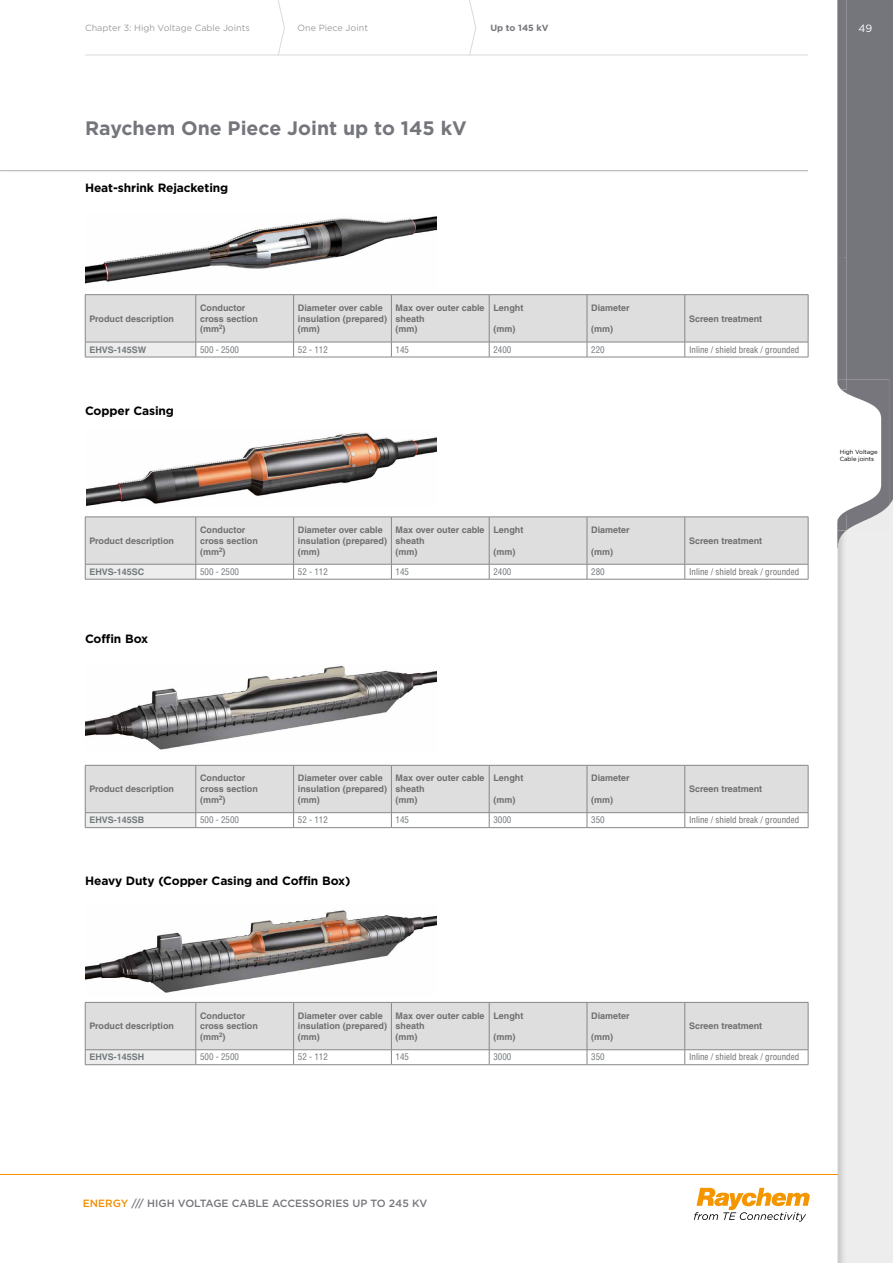
<style>
.page{position:relative;width:893px;height:1263px;background:#fff}
.page>*{position:absolute;margin:0;border:0;box-sizing:border-box;transform-origin:0 0}
.t1{font:700 19.5px "Gotham";color:#75767c}
.t2{font:700 12px "Gotham";letter-spacing:-.01em;color:#000}
.t3{font:500 10.5px "Gotham";color:#75767c}
.t4{font:10.5px "Gotham";color:#fff}
.t5{font:700 9px/10.8px "Helvetica LT Std";color:#706f6f}
.t6{font:condensed 9px "Helvetica LT Std";color:#706f6f}
.t7{font:condensed 9px "Helvetica LT Std";color:#73797c}
.t8{font:9px "Gotham";color:#9d9d9c}
.t9{font:700 9px "Helvetica LT Std";color:#73797c}
.t10{font:700 9px "Gotham";color:#75767c}
.t11{font:6px/7.2px "Gotham";letter-spacing:-.01em;color:#000}
.s1{color:#f28e00}
</style>
<div class="page">
<div style="left:838px;top:0;width:55px;height:1263px;background:#ededed"></div>
<svg style="left:838px;top:0;width:55px;height:548px;background:#909195"></svg>
<svg style="left:277px;top:0;width:8px;height:55px"></svg>
<svg style="left:469px;top:0;width:8px;height:55px"></svg>
<hr style="left:85px;top:55px;width:723px;height:1px;background:#dadada">
<svg style="left:694px;top:1188px;width:116px;height:33px"></svg>
<img style="left:85px;top:665px;width:351px;height:85px">
<img style="left:85px;top:910px;width:351px;height:83px">
<img style="left:87px;top:432px;width:349px;height:74px">
<img style="left:85px;top:216px;width:351px;height:68px">
<hr style="left:0;top:170px;width:808px;height:1px;background:#acabab">
<hr style="left:85px;top:294px;width:111px;height:1px;background:#878787">
<hr style="left:196px;top:294px;width:98px;height:1px;background:#878787">
<hr style="left:294px;top:294px;width:97px;height:1px;background:#878787">
<hr style="left:391px;top:294px;width:98px;height:1px;background:#878787">
<hr style="left:489px;top:294px;width:98px;height:1px;background:#878787">
<hr style="left:587px;top:294px;width:98px;height:1px;background:#878787">
<hr style="left:685px;top:294px;width:123px;height:1px;background:#878787">
<hr style="left:85px;top:357px;width:111px;height:1px;background:#878787">
<hr style="left:196px;top:357px;width:98px;height:1px;background:#878787">
<hr style="left:294px;top:357px;width:97px;height:1px;background:#878787">
<hr style="left:391px;top:357px;width:98px;height:1px;background:#878787">
<hr style="left:489px;top:357px;width:98px;height:1px;background:#878787">
<hr style="left:587px;top:357px;width:98px;height:1px;background:#878787">
<hr style="left:685px;top:357px;width:123px;height:1px;background:#878787">
<svg style="left:85px;top:295px;width:724px;height:62px"></svg>
<hr style="left:85px;top:579px;width:111px;height:1px;background:#878787">
<hr style="left:196px;top:579px;width:98px;height:1px;background:#878787">
<hr style="left:294px;top:579px;width:97px;height:1px;background:#878787">
<hr style="left:391px;top:579px;width:98px;height:1px;background:#878787">
<hr style="left:489px;top:579px;width:98px;height:1px;background:#878787">
<hr style="left:587px;top:579px;width:98px;height:1px;background:#878787">
<hr style="left:685px;top:579px;width:123px;height:1px;background:#878787">
<svg style="left:85px;top:517px;width:724px;height:62px"></svg>
<svg style="left:85px;top:765px;width:724px;height:63px"></svg>
<svg style="left:85px;top:1002px;width:724px;height:63px"></svg>
<p class="t8" style="left:85px;top:22px;width:166px">Chapter 3: High Voltage Cable Joints</p>
<p class="t4" style="left:858px;top:22px;width:15px">49</p>
<p class="t8" style="left:298px;top:22px;width:72px">One Piece Joint</p>
<p class="t10" style="left:490px;top:22px;width:60px">Up to 145 kV</p>
<h1 class="t1" style="left:85px;top:115px;width:383px">Raychem One Piece Joint up to 145 kV</h1>
<h2 class="t2" style="left:85px;top:180px;width:145px">Heat-shrink Rejacketing</h2>
<p class="t5" style="left:89px;top:313px;width:86px">Product description</p>
<p class="t5" style="left:200px;top:302px;width:59px">Conductor cross section (mm<sup>2</sup>)</p>
<p class="t5" style="left:298px;top:302px;width:91px">Diameter over cable insulation (prepared) (mm)</p>
<p class="t5" style="left:396px;top:302px;width:90px">Max over outer cable sheath<br>(mm)</p>
<p class="t5" style="left:493px;top:302px;width:31px">Lenght</p>
<p class="t5" style="left:493px;top:324px;width:23px">(mm)</p>
<p class="t5" style="left:591px;top:302px;width:40px">Diameter</p>
<p class="t5" style="left:591px;top:324px;width:23px">(mm)</p>
<p class="t5" style="left:689px;top:313px;width:75px">Screen treatment</p>
<p class="t9" style="left:89px;top:344px;width:58px">EHVS-145SW</p>
<p class="t7" style="left:200px;top:344px;width:40px">500 - 2500</p>
<p class="t7" style="left:298px;top:344px;width:31px">52 - 112</p>
<p class="t7" style="left:396px;top:344px;width:15px">145</p>
<p class="t7" style="left:493px;top:344px;width:19px">2400</p>
<p class="t7" style="left:591px;top:344px;width:15px">220</p>
<p class="t6" style="left:689px;top:344px;width:112px">Inline / shield break / grounded</p>
<h2 class="t2" style="left:85px;top:402px;width:90px">Copper Casing</h2>
<p class="t5" style="left:89px;top:535px;width:86px">Product description</p>
<p class="t5" style="left:200px;top:524px;width:59px">Conductor cross section (mm<sup>2</sup>)</p>
<p class="t5" style="left:298px;top:524px;width:91px">Diameter over cable insulation (prepared) (mm)</p>
<p class="t5" style="left:396px;top:524px;width:90px">Max over outer cable sheath<br>(mm)</p>
<p class="t5" style="left:493px;top:524px;width:31px">Lenght</p>
<p class="t5" style="left:493px;top:546px;width:23px">(mm)</p>
<p class="t5" style="left:591px;top:524px;width:40px">Diameter</p>
<p class="t5" style="left:591px;top:546px;width:23px">(mm)</p>
<p class="t5" style="left:689px;top:535px;width:75px">Screen treatment</p>
<p class="t9" style="left:89px;top:566px;width:56px">EHVS-145SC</p>
<p class="t7" style="left:200px;top:566px;width:40px">500 - 2500</p>
<p class="t7" style="left:298px;top:566px;width:31px">52 - 112</p>
<p class="t7" style="left:396px;top:566px;width:15px">145</p>
<p class="t7" style="left:493px;top:566px;width:19px">2400</p>
<p class="t7" style="left:591px;top:566px;width:15px">280</p>
<p class="t6" style="left:689px;top:566px;width:112px">Inline / shield break / grounded</p>
<h2 class="t2" style="left:85px;top:631px;width:65px">Coffin Box</h2>
<p class="t11" style="left:840px;top:448px;width:39px">High Voltage<br>Cable joints</p>
<p class="t5" style="left:89px;top:783px;width:86px">Product description</p>
<p class="t5" style="left:200px;top:773px;width:59px">Conductor cross section (mm<sup>2</sup>)</p>
<p class="t5" style="left:298px;top:773px;width:91px">Diameter over cable insulation (prepared) (mm)</p>
<p class="t5" style="left:396px;top:773px;width:90px">Max over outer cable sheath<br>(mm)</p>
<p class="t5" style="left:493px;top:773px;width:31px">Lenght</p>
<p class="t5" style="left:493px;top:794px;width:23px">(mm)</p>
<p class="t5" style="left:591px;top:773px;width:40px">Diameter</p>
<p class="t5" style="left:591px;top:794px;width:23px">(mm)</p>
<p class="t5" style="left:689px;top:783px;width:75px">Screen treatment</p>
<p class="t9" style="left:89px;top:815px;width:56px">EHVS-145SB</p>
<p class="t7" style="left:200px;top:814px;width:40px">500 - 2500</p>
<p class="t7" style="left:298px;top:814px;width:31px">52 - 112</p>
<p class="t7" style="left:396px;top:814px;width:15px">145</p>
<p class="t7" style="left:493px;top:814px;width:19px">3000</p>
<p class="t7" style="left:591px;top:814px;width:15px">350</p>
<p class="t6" style="left:689px;top:814px;width:112px">Inline / shield break / grounded</p>
<h2 class="t2" style="left:85px;top:872px;width:267px">Heavy Duty (Copper Casing and Coffin Box)</h2>
<p class="t5" style="left:89px;top:1020px;width:86px">Product description</p>
<p class="t5" style="left:200px;top:1010px;width:59px">Conductor cross section (mm<sup>2</sup>)</p>
<p class="t5" style="left:298px;top:1010px;width:91px">Diameter over cable insulation (prepared) (mm)</p>
<p class="t5" style="left:396px;top:1010px;width:90px">Max over outer cable sheath<br>(mm)</p>
<p class="t5" style="left:493px;top:1010px;width:31px">Lenght</p>
<p class="t5" style="left:493px;top:1031px;width:23px">(mm)</p>
<p class="t5" style="left:591px;top:1010px;width:40px">Diameter</p>
<p class="t5" style="left:591px;top:1031px;width:23px">(mm)</p>
<p class="t5" style="left:689px;top:1020px;width:75px">Screen treatment</p>
<p class="t9" style="left:89px;top:1052px;width:56px">EHVS-145SH</p>
<p class="t7" style="left:200px;top:1051px;width:40px">500 - 2500</p>
<p class="t7" style="left:298px;top:1051px;width:31px">52 - 112</p>
<p class="t7" style="left:396px;top:1051px;width:15px">145</p>
<p class="t7" style="left:493px;top:1051px;width:19px">3000</p>
<p class="t7" style="left:591px;top:1051px;width:15px">350</p>
<p class="t6" style="left:689px;top:1051px;width:112px">Inline / shield break / grounded</p>
<p class="t3" style="left:83px;top:1196px;width:346px"><span class="s1">ENERGY</span> /// HIGH VOLTAGE CABLE ACCESSORIES UP TO 245 KV</p>
</div>
